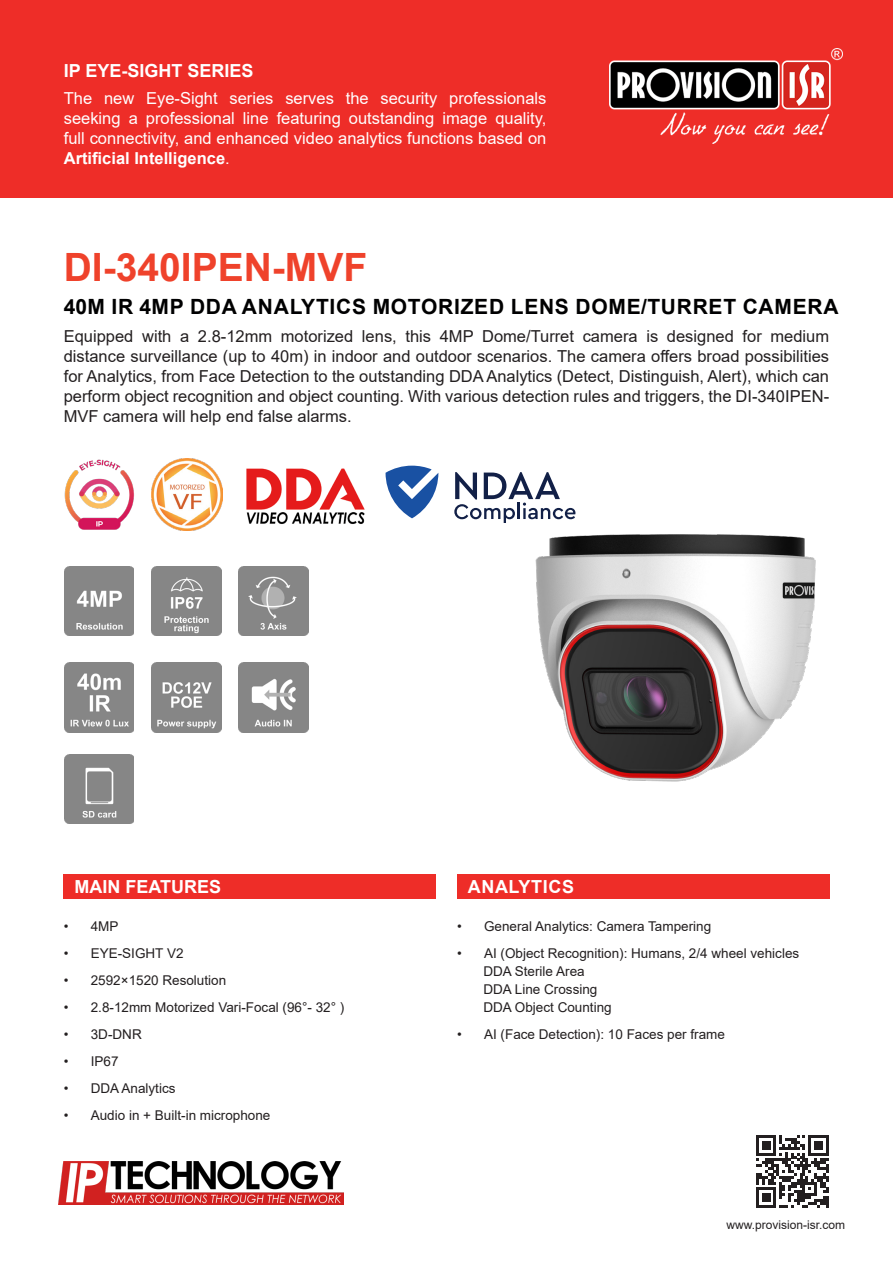
<style>
.page{position:relative;width:893px;height:1263px;background:#fff}
.page>*{position:absolute;margin:0;border:0;box-sizing:border-box;transform-origin:0 0}
.t1{font:700 39px "Arial";color:#ef422b}
.t2{font:700 21px "Arial";letter-spacing:.035em;color:#000001}
.t3{font:700 18px "Arial";color:#fff}
.t4{font:700 18px "Arial";letter-spacing:.035em;color:#fff}
.t5{font:16.5px/19.8px "Arial";color:#231f20;text-align:justify}
.t6{font:16.5px/19.8px "Arial";color:#fff;text-align:justify}
.t7{font:13.5px "Arial";color:#231f20}
.t8{font:12px "Arial";color:#231f20}
.s1{font-weight:700}
</style>
<div class="page">
<div style="left:0;top:0;width:893px;height:198px;background:#ee2d28"></div>
<img style="left:610px;top:49px;width:232px;height:95px">
<img style="left:535px;top:511px;width:281px;height:271px">
<img style="left:64px;top:459px;width:70px;height:71px">
<img style="left:151px;top:459px;width:72px;height:71px">
<svg style="left:756px;top:1135px;width:72px;height:73px"></svg>
<img style="left:151px;top:566px;width:70px;height:70px">
<img style="left:64px;top:566px;width:70px;height:70px">
<img style="left:239px;top:663px;width:69px;height:69px">
<img style="left:239px;top:566px;width:69px;height:70px">
<img style="left:64px;top:754px;width:70px;height:70px">
<img style="left:64px;top:663px;width:70px;height:69px">
<img style="left:151px;top:663px;width:70px;height:69px">
<img style="left:58px;top:1161px;width:286px;height:44px">
<img style="left:246px;top:468px;width:119px;height:56px">
<div style="left:64px;top:874px;width:372px;height:25px;background:#ee2d28"></div>
<div style="left:457px;top:874px;width:372px;height:25px;background:#ee2d28"></div>
<svg style="left:386px;top:466px;width:52px;height:52px"></svg>
<svg style="left:454px;top:472px;width:121px;height:51px"></svg>
<p class="t3" style="left:64px;top:58px;width:191px">IP EYE-SIGHT SERIES</p>
<p class="t6" style="left:64px;top:88px;width:484px">The new Eye-Sight series serves the security professionals seeking a professional line featuring outstanding image quality, full connectivity, and enhanced video analytics functions based on <span class="s1">Artificial Intelligence</span>.</p>
<p class="t1" style="left:64px;top:240px;width:305px">DI-340IPEN-MVF</p>
<p class="t2" style="left:64px;top:292px;width:776px">40M IR 4MP DDA ANALYTICS MOTORIZED LENS DOME/TURRET CAMERA</p>
<p class="t5" style="left:64px;top:326px;width:767px">Equipped with a 2.8-12mm motorized lens, this 4MP Dome/Turret camera is designed for medium distance surveillance (up to 40m) in indoor and outdoor scenarios. The camera offers broad possibilities for Analytics, from Face Detection to the outstanding DDA Analytics (Detect, Distinguish, Alert), which can perform object recognition and object counting. With various detection rules and triggers, the DI-340IPEN-MVF camera will help end false alarms.</p>
<p class="t3" style="left:74px;top:874px;width:148px">MAIN FEATURES</p>
<p class="t4" style="left:468px;top:874px;width:108px">ANALYTICS</p>
<p class="t7" style="left:64px;top:917px;width:56px">• 4MP</p>
<p class="t7" style="left:64px;top:944px;width:121px">• EYE-SIGHT V2</p>
<p class="t7" style="left:64px;top:971px;width:164px">• 2592×1520 Resolution</p>
<p class="t7" style="left:64px;top:998px;width:282px">• 2.8-12mm Motorized Vari-Focal (96°- 32° )</p>
<p class="t7" style="left:64px;top:1025px;width:79px">• 3D-DNR</p>
<p class="t7" style="left:64px;top:1052px;width:56px">• IP67</p>
<p class="t7" style="left:64px;top:1079px;width:113px">• DDA Analytics</p>
<p class="t7" style="left:64px;top:1106px;width:208px">• Audio in + Built-in microphone</p>
<p class="t7" style="left:457px;top:917px;width:256px">• General Analytics: Camera Tampering</p>
<p class="t7" style="left:457px;top:944px;width:344px">• AI (Object Recognition): Humans, 2/4 wheel vehicles</p>
<p class="t7" style="left:483px;top:962px;width:103px">DDA Sterile Area</p>
<p class="t7" style="left:483px;top:980px;width:116px">DDA Line Crossing</p>
<p class="t7" style="left:483px;top:998px;width:130px">DDA Object Counting</p>
<p class="t7" style="left:457px;top:1025px;width:269px">• AI (Face Detection): 10 Faces per frame</p>
<p class="t8" style="left:727px;top:1217px;width:120px">www.provision-isr.com</p>
</div>
